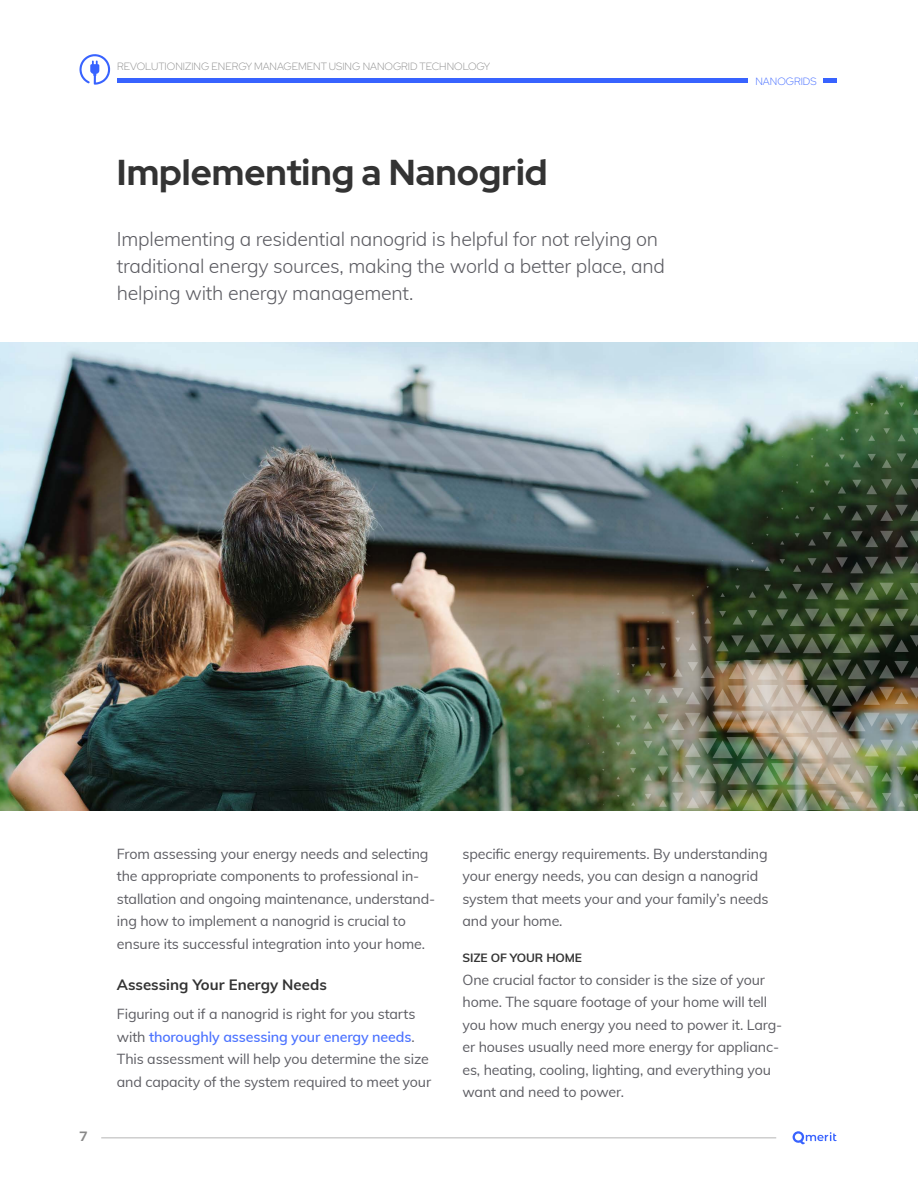
<style>
.page{position:relative;width:918px;height:1188px;background:#fff}
.page>*{position:absolute;margin:0;border:0;box-sizing:border-box;transform-origin:0 0}
.t1{font:700 36px "Red Hat Display";color:#333}
.t2{font:300 19.5px/27px "Muli";letter-spacing:-.01em;color:#5c5c62}
.t3{font:700 15px "Muli";color:#333}
.t4{font:14.25px/22.5px "Muli";letter-spacing:-.01em;color:#5c5c62}
.t5{font:700 13.5px "Red Hat Display";color:#898989}
.t6{font:700 12px "Muli";letter-spacing:-.01em;color:#333}
.t7{font:300 10.5px "Red Hat Display";color:#898989}
.t8{font:300 10.5px "Red Hat Display";color:#3863ff}
.s1{font-weight:600;color:#4c73ff}
</style>
<div class="page">
<img style="left:0;top:343px;width:573px;height:468px">
<img style="left:573px;top:342px;width:345px;height:469px">
<hr style="left:117px;top:79px;width:720px;height:4px;background:#3863ff">
<svg style="left:79px;top:54px;width:31px;height:31px"></svg>
<hr style="left:101px;top:1137px;width:675px;height:2px;background:#898989">
<svg style="left:792px;top:1131px;width:45px;height:13px"></svg>
<div style="left:749px;top:71px;width:74px;height:16px;background:#fff"></div>
<p class="t7" style="left:117px;top:62px;width:375px">REVOLUTIONIZING ENERGY MANAGEMENT USING NANOGRID TECHNOLOGY</p>
<h1 class="t1" style="left:117px;top:158px;width:432px">Implementing a Nanogrid</h1>
<h2 class="t2" style="left:117px;top:227px;width:550px">Implementing a residential nanogrid is helpful for not relying on traditional energy sources, making the world a better place, and helping with energy management.</h2>
<p class="t8" style="left:755px;top:77px;width:63px">NANOGRIDS</p>
<p class="t5" style="left:80px;top:1131px;width:10px">7</p>
<p class="t4" style="left:117px;top:842px;width:320px">From assessing your energy needs and selecting the appropriate components to professional in&shy;stallation and ongoing maintenance, understand&shy;ing how to implement a nanogrid is crucial to ensure its successful integration into your home.</p>
<p class="t3" style="left:117px;top:974px;width:211px">Assessing Your Energy Needs</p>
<p class="t4" style="left:117px;top:1002px;width:316px">Figuring out if a nanogrid is right for you starts with <span class="s1">thoroughly assessing your energy needs</span>.<br>This assessment will help you determine the size and capacity of the system required to meet your</p>
<p class="t4" style="left:462px;top:842px;width:308px">specific energy requirements. By understanding your energy needs, you can design a nanogrid system that meets your and your family’s needs and your home.</p>
<p class="t6" style="left:462px;top:949px;width:121px">SIZE OF YOUR HOME</p>
<p class="t4" style="left:462px;top:968px;width:321px">One crucial factor to consider is the size of your home. The square footage of your home will tell you how much energy you need to power it. Larg&shy;er houses usually need more energy for applianc&shy;es, heating, cooling, lighting, and everything you want and need to power.</p>
</div>
